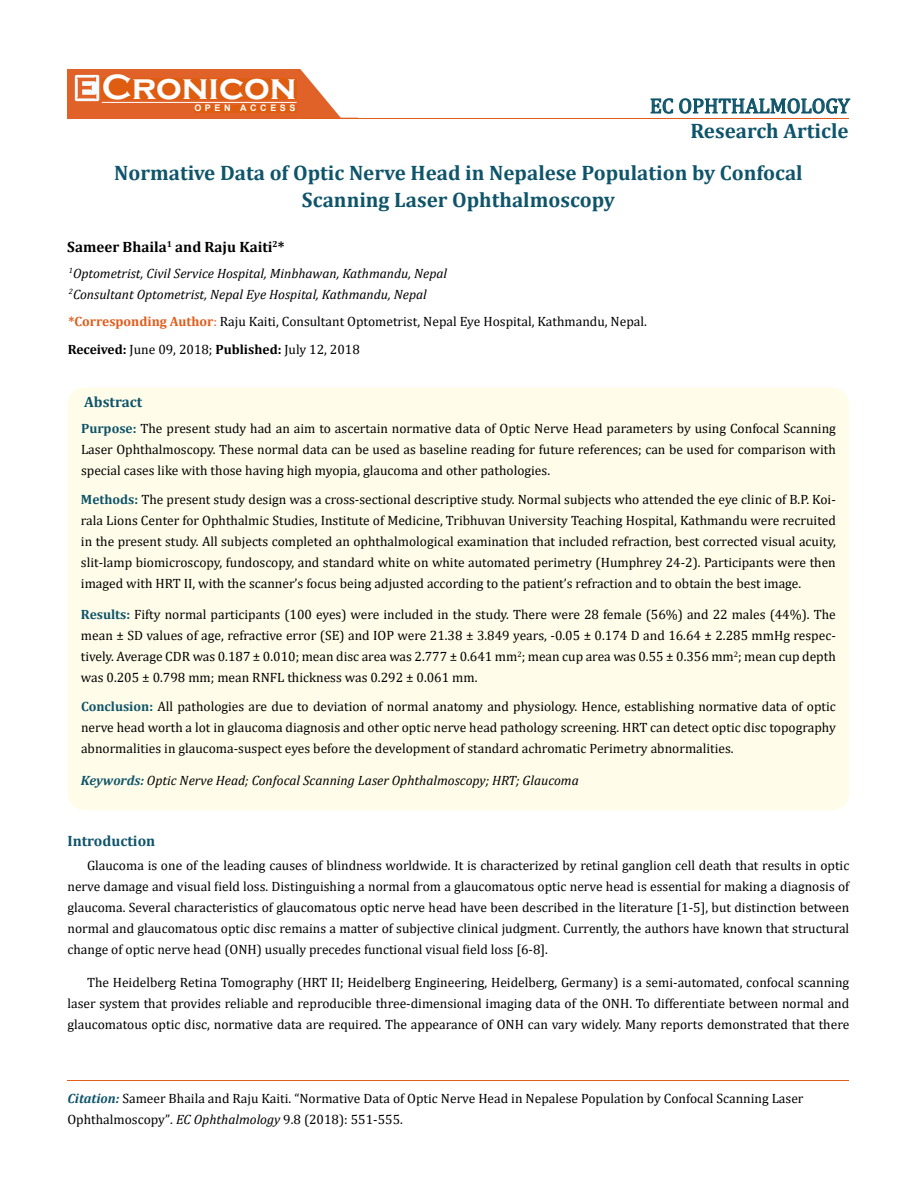
<style>
.page{position:relative;width:917px;height:1190px;background:#fff}
.page>*{position:absolute;margin:0;border:0;box-sizing:border-box;transform-origin:0 0}
.t1{font:700 36px "Copperplate Gothic";color:#fff}
.t2{font:700 21px/27px "Cambria";color:#0e546a;text-align:center}
.t3{font:21px "Cambria";color:#0e546a}
.t4{font:700 15px "Cambria";color:#000}
.t5{font:700 15px "Cambria";color:#0e546a}
.t6{font:13.5px/21px "Cambria";color:#000;text-align:justify}
.t7{font:italic 13.5px/21px "Cambria";color:#000}
.t8{font:700 9px "Arial";letter-spacing:.4em;color:#fff}
.s1{font-weight:700;color:#e05d1a}
.s2{color:#e05d1a}
.s3{font-weight:700}
.s4{font-weight:700;color:#0e546a}
.s5{font-weight:700;font-style:italic;color:#0e546a}
.s6{font-size:13.35px}
.s7{font-style:italic}
</style>
<div class="page">
<div style="left:67px;top:70px;width:290px;height:49px;background:#e06228"></div>
<svg style="left:300px;top:69px;width:58px;height:49px"></svg>
<img style="left:75px;top:75px;width:24px;height:26px">
<div style="left:102px;top:79px;width:195px;height:21px;background:#df5d11"></div>
<div style="left:194px;top:105px;width:103px;height:7px;background:#df5d11"></div>
<svg style="left:650px;top:98px;width:200px;height:16px"></svg>
<hr style="left:102px;top:102px;width:194px;height:1px;background:#fff">
<hr style="left:279px;top:118px;width:569px;height:1px;background:#e05d1a">
<hr style="left:67px;top:1080px;width:782px;height:1px;background:#e05d1a">
<div style="left:67px;top:387px;width:782px;height:423px;background:#fffde9;border-radius:18px"></div>
<h1 class="t1" style="left:102px;top:68px;width:196px">Cronicon</h1>
<p class="t8" style="left:194px;top:102px;width:103px">OPEN ACCESS</p>
<h2 class="t3" style="left:650px;top:93px;width:201px">EC OPHTHALMOLOGY</h2>
<h2 class="t2" style="left:690px;top:116px;width:160px">Research Article</h2>
<h2 class="t2" style="left:114px;top:158px;width:690px">Normative Data of Optic Nerve Head in Nepalese Population by Confocal<br>Scanning Laser Ophthalmoscopy</h2>
<p class="t4" style="left:67px;top:236px;width:219px">Sameer Bhaila<sup>1</sup> and Raju Kaiti<sup>2</sup>*</p>
<p class="t7" style="left:69px;top:262px;width:380px"><sup>1</sup>Optometrist, Civil Service Hospital, Minbhawan, Kathmandu, Nepal<br><sup>2</sup>Consultant Optometrist, Nepal Eye Hospital, Kathmandu, Nepal</p>
<p class="t6" style="left:68px;top:310px;width:580px"><span class="s1">*Corresponding Author</span><span class="s2">:</span> Raju Kaiti, Consultant Optometrist, Nepal Eye Hospital, Kathmandu, Nepal.</p>
<p class="t6" style="left:68px;top:339px;width:294px"><span class="s3">Received:</span> June 09, 2018; <span class="s3">Published:</span> July 12, 2018</p>
<p class="t5" style="left:84px;top:392px;width:60px">Abstract</p>
<p class="t6" style="left:81px;top:418px;width:756px"><span class="s4">Purpose:</span> The present study had an aim to ascertain normative data of Optic Nerve Head parameters by using Confocal Scanning Laser Ophthalmoscopy. These normal data can be used as baseline reading for future references; can be used for comparison with special cases like with those having high myopia, glaucoma and other pathologies.</p>
<p class="t6" style="left:81px;top:489px;width:756px"><span class="s4">Methods:</span> The present study design was a cross-sectional descriptive study. Normal subjects who attended the eye clinic of B.P. Koi&shy;rala Lions Center for Ophthalmic Studies, Institute of Medicine, Tribhuvan University Teaching Hospital, Kathmandu were recruited in the present study. All subjects completed an ophthalmological examination that included refraction, best corrected visual acuity, slit-lamp biomicroscopy, fundoscopy, and standard white on white automated perimetry (Humphrey 24-2). Participants were then imaged with HRT II, with the scanner’s focus being adjusted according to the patient’s refraction and to obtain the best image.</p>
<p class="t6" style="left:81px;top:604px;width:756px"><span class="s4">Results:</span> Fifty normal participants (100 eyes) were included in the study. There were 28 female (56%) and 22 males (44%). The mean ± SD values of age, refractive error (SE) and IOP were 21.38 ± 3.849 years, -0.05 ± 0.174 D and 16.64 ± 2.285 mmHg respec&shy;tively. Average CDR was 0.187 ± 0.010; mean disc area was 2.777 ± 0.641 mm<sup>2</sup>; mean cup area was 0.55 ± 0.356 mm<sup>2</sup>; mean cup depth was 0.205 ± 0.798 mm; mean RNFL thickness was 0.292 ± 0.061 mm.</p>
<p class="t6" style="left:81px;top:695px;width:756px"><span class="s4">Conclusion:</span> All pathologies are due to deviation of normal anatomy and physiology. Hence, establishing normative data of optic nerve head worth a lot in glaucoma diagnosis and other optic nerve head pathology screening. HRT can detect optic disc topography abnormalities in glaucoma-suspect eyes before the development of standard achromatic Perimetry abnormalities.</p>
<p class="t7" style="left:81px;top:769px;width:499px"><span class="s4">Keywords:</span> Optic Nerve Head; Confocal Scanning Laser Ophthalmoscopy; HRT; Glaucoma</p>
<p class="t5" style="left:67px;top:830px;width:89px">Introduction</p>
<p class="t6" style="left:67px;top:855px;width:783px;text-indent:19px">Glaucoma is one of the leading causes of blindness worldwide. It is characterized by retinal ganglion cell death that results in optic nerve damage and visual field loss. Distinguishing a normal from a glaucomatous optic nerve head is essential for making a diagnosis of glaucoma. Several characteristics of glaucomatous optic nerve head have been described in the literature [1-5], but distinction between normal and glaucomatous optic disc remains a matter of subjective clinical judgment. Currently, the authors have known that structural change of optic nerve head (ONH) usually precedes functional visual field loss [6-8].</p>
<p class="t6" style="left:67px;top:972px;width:783px;text-indent:19px">The Heidelberg Retina Tomography (HRT II; Heidelberg Engineering, Heidelberg, Germany) is a semi-automated, confocal scanning laser system that provides reliable and reproducible three-dimensional imaging data of the ONH. To differentiate between normal and glaucomatous optic disc, normative data are required. The appearance of ONH can vary widely. Many reports demonstrated that there</p>
<p class="t6" style="left:67px;top:1087px;width:737px"><span class="s5">Citation:</span> Sameer Bhaila and Raju Kaiti. “Normative Data of Optic Nerve Head in Nepalese Population by Confocal Scanning Laser<br>Ophthalmoscopy”<span class="s6">.</span> <span class="s7">EC Ophthalmology</span> <span class="s6">9</span>.8 (2018): 551-555.</p>
</div>
